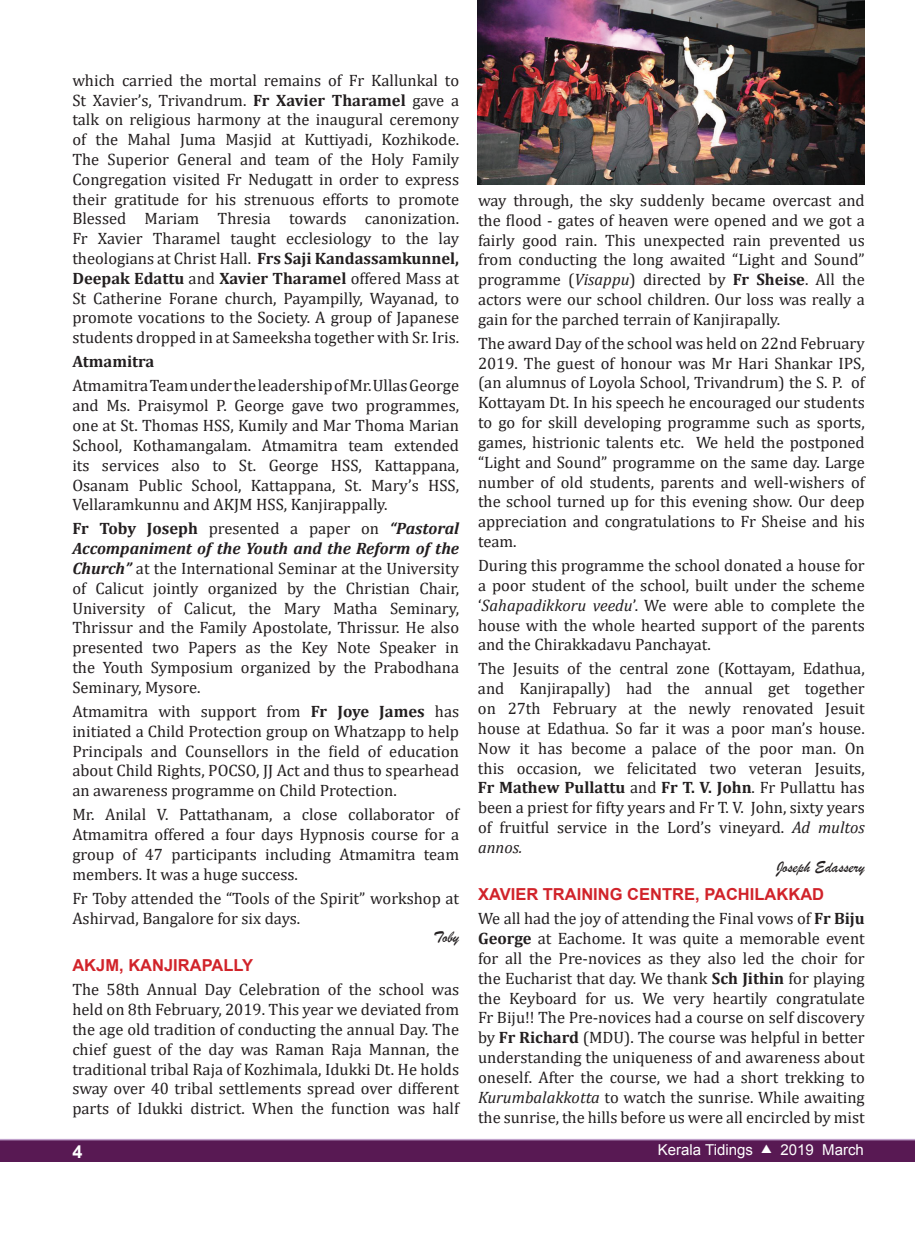
<style>
.page{position:relative;width:915px;height:1234px;background:#fff}
.page>*{position:absolute;margin:0;border:0;box-sizing:border-box;transform-origin:0 0}
.t1{font:700 18px "Arial";color:#fff}
.t2{font:16.5px/19.8px "Cambria";color:#231f20;text-align:justify}
.t3{font:700 16.5px "Arial";color:#d1232a}
.t4{font:16.5px "Brush Script";color:#231f20}
.t5{font:700 16.5px "Cambria";color:#231f20}
.t6{font:15px "Arial";color:#fff}
.s1{font-weight:700}
.s2{font-weight:700;font-style:italic}
.s3{font-style:italic}
.s4{font-family:"Dixieland";font-size:12px}
</style>
<div class="page">
<img style="left:477px;top:0;width:386px;height:184px">
<div style="left:0;top:1138px;width:914px;height:23px;background:#581953"></div>
<hr style="left:0;top:1138px;width:914px;height:2px;background:#c0a1cb">
<p class="t2" style="left:72px;top:70px;width:388px">which carried the mortal remains of Fr Kallunkal to St Xavier’s, Trivandrum. <span class="s1">Fr Xavier Tharamel</span> gave a talk on religious harmony at the inaugural ceremony of the Mahal Juma Masjid at Kuttiyadi, Kozhikode.<br>The Superior General and team of the Holy Family Congregation visited Fr Nedugatt in order to express their gratitude for his strenuous efforts to promote Blessed Mariam Thresia towards canonization.<br>Fr Xavier Tharamel taught ecclesiology to the lay theologians at Christ Hall. <span class="s1">Frs Saji Kandassamkunnel, Deepak Edattu</span> and <span class="s1">Xavier Tharamel</span> offered Mass at St Catherine Forane church, Payampilly, Wayanad, to promote vocations to the Society. A group of Japanese students dropped in at Sameeksha together with Sr. Iris.</p>
<p class="t5" style="left:72px;top:350px;width:84px">Atmamitra</p>
<p class="t2" style="left:72px;top:376px;width:388px">Atmamitra Team under the leadership of Mr. Ullas George and Ms. Praisymol P. George gave two programmes, one at St. Thomas HSS, Kumily and Mar Thoma Marian School, Kothamangalam. Atmamitra team extended its services also to St. George HSS, Kattappana, Osanam Public School, Kattappana, St. Mary’s HSS, Vellaramkunnu and AKJM HSS, Kanjirappally.</p>
<p class="t2" style="left:72px;top:518px;width:388px"><span class="s1">Fr Toby Joseph</span> presented a paper on <span class="s2">“Pastoral Accompaniment of the Youth and the Reform of the Church”</span> at the International Seminar at the University of Calicut jointly organized by the Christian Chair, University of Calicut, the Mary Matha Seminary, Thrissur and the Family Apostolate, Thrissur. He also presented two Papers as the Key Note Speaker in the Youth Symposium organized by the Prabodhana Seminary, Mysore.</p>
<p class="t2" style="left:72px;top:701px;width:388px">Atmamitra with support from <span class="s1">Fr Joye James</span> has initiated a Child Protection group on Whatzapp to help Principals and Counsellors in the field of education about Child Rights, POCSO, JJ Act and thus to spearhead an awareness programme on Child Protection.</p>
<p class="t2" style="left:72px;top:804px;width:388px">Mr. Anilal V. Pattathanam, a close collaborator of Atmamitra offered a four days Hypnosis course for a group of 47 participants including Atmamitra team members. It was a huge success.</p>
<p class="t2" style="left:72px;top:888px;width:388px">Fr Toby attended the “Tools of the Spirit” workshop at<br>Ashirvad, Bangalore for six days.</p>
<p class="t4" style="left:433px;top:927px;width:27px">Toby</p>
<p class="t3" style="left:72px;top:953px;width:182px">AKJM, KANJIRAPALLY</p>
<p class="t2" style="left:72px;top:979px;width:388px">The 58th Annual Day Celebration of the school was held on 8th February, 2019. This year we deviated from the age old tradition of conducting the annual Day. The chief guest of the day was Raman Raja Mannan, the traditional tribal Raja of Kozhimala, Idukki Dt. He holds sway over 40 tribal settlements spread over different parts of Idukki district. When the function was half</p>
<p class="t2" style="left:478px;top:190px;width:388px">way through, the sky suddenly became overcast and the flood - gates of heaven were opened and we got a fairly good rain. This unexpected rain prevented us from conducting the long awaited “Light and Sound” programme (<span class="s3">Visappu</span>) directed by <span class="s1">Fr Sheise</span>. All the actors were our school children. Our loss was really a gain for the parched terrain of Kanjirapally.</p>
<p class="t2" style="left:478px;top:333px;width:388px">The award Day of the school was held on 22nd February 2019. The guest of honour was Mr Hari Shankar IPS, (an alumnus of Loyola School, Trivandrum) the S. P. of Kottayam Dt. In his speech he encouraged our students to go for skill developing programme such as sports, games, histrionic talents etc. We held the postponed “Light and Sound” programme on the same day. Large number of old students, parents and well-wishers of the school turned up for this evening show. Our deep appreciation and congratulations to Fr Sheise and his team.</p>
<p class="t2" style="left:478px;top:555px;width:388px">During this programme the school donated a house for a poor student of the school, built under the scheme ‘<span class="s3">Sahapadikkoru veedu</span>’. We were able to complete the house with the whole hearted support of the parents and the Chirakkadavu Panchayat.</p>
<p class="t2" style="left:478px;top:658px;width:388px">The Jesuits of the central zone (Kottayam, Edathua, and Kanjirapally) had the annual get together on 27th February at the newly renovated Jesuit house at Edathua. So far it was a poor man’s house.<br>Now it has become a palace of the poor man. On this occasion, we felicitated two veteran Jesuits, <span class="s1">Fr Mathew Pullattu</span> and <span class="s1">Fr T. V. John</span>. Fr Pullattu has been a priest for fifty years and Fr T. V. John, sixty years of fruitful service in the Lord’s vineyard. <span class="s3">Ad multos annos.</span></p>
<p class="t4" style="left:776px;top:856px;width:90px">Joseph Edassery</p>
<p class="t3" style="left:478px;top:882px;width:347px">XAVIER TRAINING CENTRE, PACHILAKKAD</p>
<p class="t2" style="left:478px;top:908px;width:388px">We all had the joy of attending the Final vows of <span class="s1">Fr Biju George</span> at Eachome. It was quite a memorable event for all the Pre-novices as they also led the choir for the Eucharist that day. We thank <span class="s1">Sch Jithin</span> for playing the Keyboard for us. We very heartily congratulate Fr Biju!! The Pre-novices had a course on self discovery by <span class="s1">Fr Richard</span> (MDU). The course was helpful in better understanding the uniqueness of and awareness about oneself. After the course, we had a short trekking to <span class="s3">Kurumbalakkotta</span> to watch the sunrise. While awaiting the sunrise, the hills before us were all encircled by mist</p>
<p class="t1" style="left:72px;top:1139px;width:12px">4</p>
<p class="t6" style="left:657px;top:1139px;width:207px">Kerala Tidings <span class="s4">s</span> 2019 March</p>
</div>
